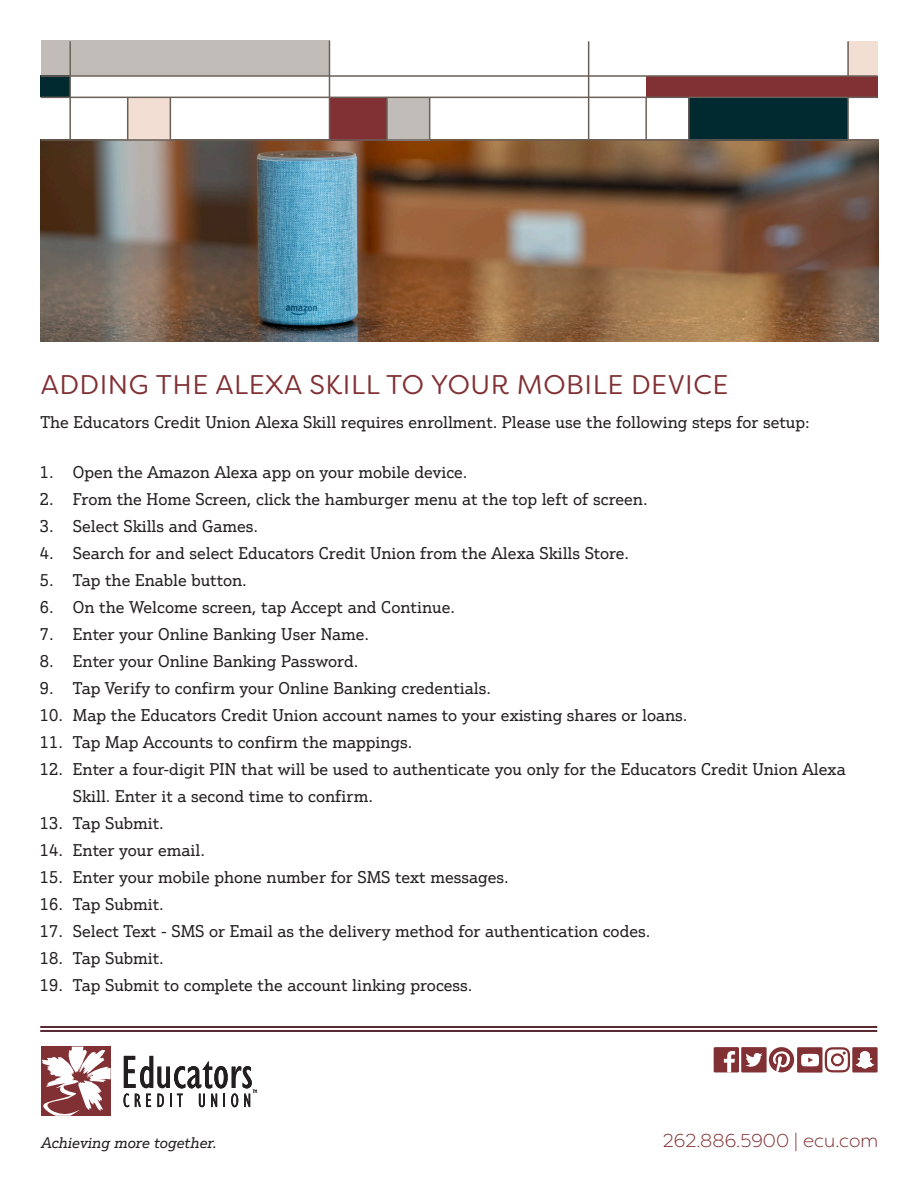
<style>
.page{position:relative;width:918px;height:1188px;background:#fff}
.page>*{position:absolute;margin:0;border:0;box-sizing:border-box;transform-origin:0 0}
.t1{font:27px "Filson Soft";letter-spacing:.02em;color:#813034}
.t2{font:300 18.6px "Filson Soft";color:#813034}
.t3{font:16.5px/27px "Justus Pro";color:#231f20}
.t4{font:italic 15px "Justus Pro";color:#231f20}
.s1{color:#fff}
</style>
<div class="page">
<img style="left:40px;top:140px;width:838px;height:201px">
<div style="left:387px;top:98px;width:43px;height:43px;background:#c2bcb9"></div>
<div style="left:41px;top:40px;width:288px;height:36px;background:#c2bcb9"></div>
<div style="left:41px;top:76px;width:29px;height:21px;background:#002930"></div>
<div style="left:329px;top:97px;width:58px;height:43px;background:#813034"></div>
<div style="left:689px;top:97px;width:159px;height:44px;background:#002930"></div>
<div style="left:646px;top:76px;width:232px;height:21px;background:#813034"></div>
<div style="left:848px;top:41px;width:30px;height:35px;background:#f2ded2"></div>
<div style="left:128px;top:97px;width:42px;height:43px;background:#f2ded2"></div>
<hr style="left:41px;top:97px;width:837px;height:1px;background:#6a6058">
<hr style="left:41px;top:139px;width:837px;height:2px;background:#6a6058">
<hr style="left:588px;top:41px;width:1px;height:99px;background:#6a6058">
<hr style="left:329px;top:40px;width:1px;height:101px;background:#6a6058">
<hr style="left:847px;top:97px;width:2px;height:43px;background:#6a6058">
<hr style="left:69px;top:41px;width:2px;height:99px;background:#6a6058">
<hr style="left:127px;top:97px;width:1px;height:43px;background:#6a6058">
<hr style="left:170px;top:97px;width:1px;height:43px;background:#6a6058">
<hr style="left:41px;top:75px;width:837px;height:2px;background:#6a6058">
<hr style="left:386px;top:97px;width:2px;height:43px;background:#6a6058">
<hr style="left:429px;top:97px;width:1px;height:43px;background:#6a6058">
<hr style="left:645px;top:97px;width:2px;height:43px;background:#6a6058">
<hr style="left:688px;top:97px;width:2px;height:43px;background:#6a6058">
<hr style="left:40px;top:1026px;width:837px;height:2px;background:#582931">
<hr style="left:40px;top:1030px;width:837px;height:2px;background:#582931">
<div style="left:714px;top:1047px;width:25px;height:25px;background:#813034"></div>
<svg style="left:724px;top:1051px;width:11px;height:21px"></svg>
<svg style="left:769px;top:1047px;width:25px;height:25px"></svg>
<div style="left:741px;top:1047px;width:26px;height:25px;background:#813034"></div>
<svg style="left:745px;top:1053px;width:17px;height:14px"></svg>
<div style="left:797px;top:1047px;width:25px;height:26px;background:#813034"></div>
<svg style="left:801px;top:1054px;width:18px;height:12px"></svg>
<div style="left:852px;top:1047px;width:26px;height:26px;background:#813034"></div>
<svg style="left:856px;top:1051px;width:18px;height:18px"></svg>
<svg style="left:825px;top:1047px;width:25px;height:25px"></svg>
<hr style="left:847px;top:41px;width:2px;height:35px;background:#6a6058">
<svg style="left:41px;top:1047px;width:70px;height:69px"></svg>
<svg style="left:124px;top:1056px;width:133px;height:51px"></svg>
<p class="t1" style="left:41px;top:367px;width:689px">ADDING THE ALEXA SKILL TO YOUR MOBILE DEVICE</p>
<p class="t3" style="left:40px;top:408px;width:771px">The Educators Credit Union Alexa Skill requires enrollment. Please use the following steps for setup:</p>
<p class="t3" style="left:40px;top:458px;width:429px">1. Open the Amazon Alexa app on your mobile device.</p>
<p class="t3" style="left:40px;top:485px;width:609px">2. From the Home Screen, click the hamburger menu at the top left of screen.</p>
<p class="t3" style="left:40px;top:512px;width:220px">3. Select Skills and Games.</p>
<p class="t3" style="left:40px;top:539px;width:591px">4. Search for and select Educators Credit Union from the Alexa Skills Store.</p>
<p class="t3" style="left:40px;top:566px;width:208px">5. Tap the Enable button.</p>
<p class="t3" style="left:40px;top:593px;width:417px">6. On the Welcome screen, tap Accept and Continue.</p>
<p class="t3" style="left:40px;top:620px;width:331px">7. Enter your Online Banking User Name.</p>
<p class="t3" style="left:40px;top:647px;width:320px">8. Enter your Online Banking Password.</p>
<p class="t3" style="left:40px;top:674px;width:453px">9. Tap Verify to confirm your Online Banking credentials.</p>
<p class="t3" style="left:40px;top:701px;width:649px">10. Map the Educators Credit Union account names to your existing shares or loans.</p>
<p class="t3" style="left:40px;top:728px;width:374px">11. Tap Map Accounts to confirm the mappings.</p>
<p class="t3" style="left:73px;top:755px;width:774px;text-indent:-33px">12. Enter a four-digit PIN that will be used to authenticate you only for the Educators Credit Union Alexa<br>Skill. Enter it a second time to confirm.</p>
<p class="t3" style="left:40px;top:809px;width:125px">13. Tap Submit.</p>
<p class="t3" style="left:40px;top:836px;width:176px">14. Enter your email. <span class="s1">.</span></p>
<p class="t3" style="left:40px;top:863px;width:470px">15. Enter your mobile phone number for SMS text messages.</p>
<p class="t3" style="left:40px;top:890px;width:125px">16. Tap Submit.</p>
<p class="t3" style="left:40px;top:917px;width:612px">17. Select Text - SMS or Email as the delivery method for authentication codes.</p>
<p class="t3" style="left:40px;top:944px;width:125px">18. Tap Submit.</p>
<p class="t3" style="left:40px;top:971px;width:434px">19. Tap Submit to complete the account linking process.</p>
<p class="t4" style="left:41px;top:1133px;width:177px">Achieving more together.</p>
<p class="t2" style="left:663px;top:1129px;width:217px">262.886.5900 | ecu.com</p>
</div>
